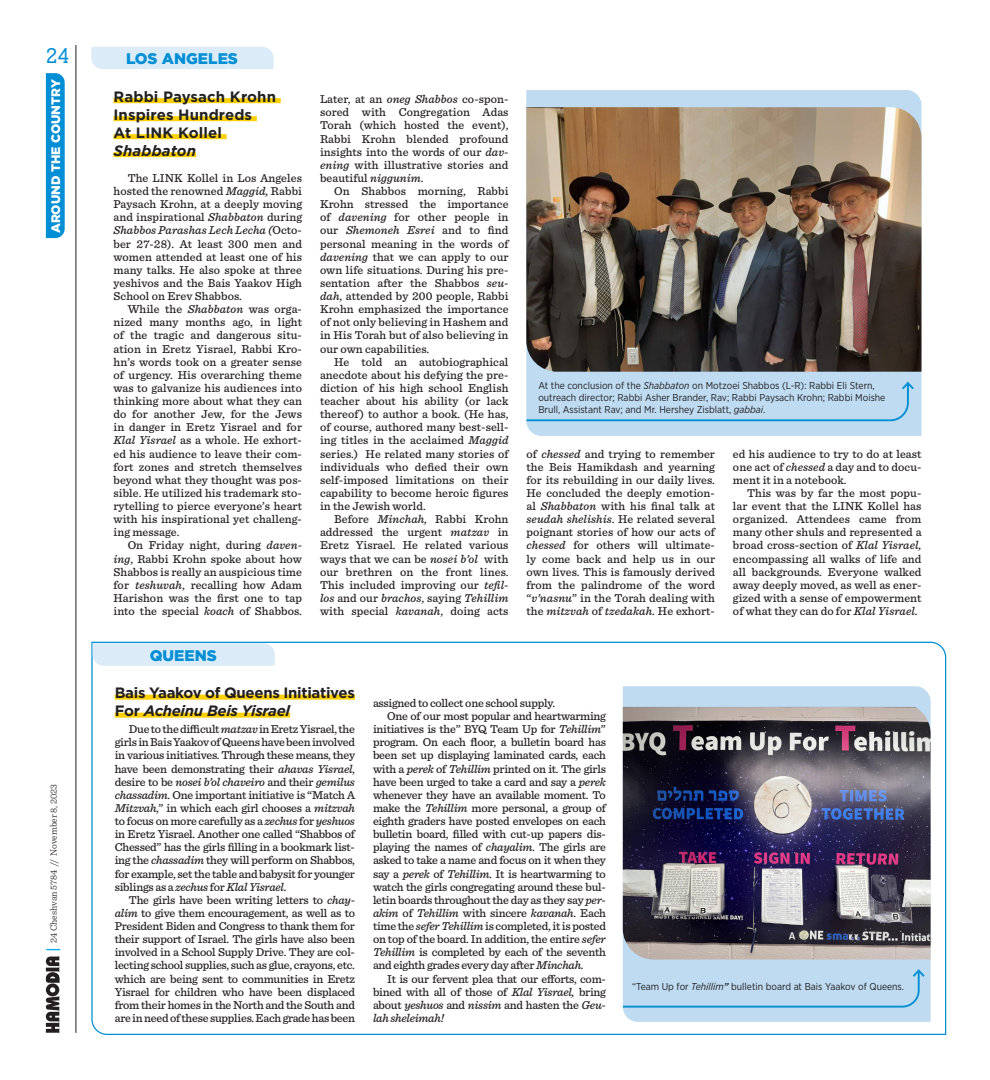
<style>
.page{position:relative;width:990px;height:1080px;background:#fff}
.page>*{position:absolute;margin:0;border:0;box-sizing:border-box;transform-origin:0 0}
.t1{font:21.25px "Numbers Deuce";color:#008fd5}
.t2{font:900 15.38px "Gotham";color:#008ed4}
.around_the_country{font:700 15px/18px "Gotham";letter-spacing:.005em;color:#222}
.around_the_country-2{font:700 15px/18px "Gotham";letter-spacing:-.02em;color:#231f20}
.t3{font:900 12.38px "Gotham";color:#fff}
.Body{font:500 11.88px/13.1px "Sentinel";letter-spacing:.005em;color:#231f20;text-align:justify}
.Body-2{font:500 11.88px "Sentinel";letter-spacing:-.02em;color:#231f20}
.Photo_Caption{font:10px/12px "Gotham Narrow";color:#231f20}
.t4{font:300 9.62px "Sentinel";color:#231f20}
.s1{font-style:italic}
.s2{font-weight:500;font-style:italic}
</style>
<div class="page">
<svg style="left:46px;top:956px;width:14px;height:77px"></svg>
<svg style="left:46px;top:949px;width:14px;height:1px"></svg>
<hr style="left:76px;top:45px;width:1px;height:988px;background:#231f20">
<div style="left:46px;top:73px;width:19px;height:165px;background:#008fd5"></div>
<div style="left:91px;top:47px;width:183px;height:22px;background:#dbebf8"></div>
<div style="left:114px;top:98px;width:167px;height:5px;background:#fed006"></div>
<div style="left:114px;top:116px;width:143px;height:5px;background:#fed006"></div>
<div style="left:114px;top:134px;width:113px;height:5px;background:#fed006"></div>
<div style="left:114px;top:152px;width:82px;height:5px;background:#fed006"></div>
<div style="left:526px;top:90px;width:395px;height:346px;background:#bedbf2"></div>
<svg style="left:526px;top:380px;width:390px;height:42px;background:#b4d7f0"></svg>
<img style="left:526px;top:107px;width:395px;height:265px">
<svg style="left:91px;top:641px;width:856px;height:394px"></svg>
<svg style="left:93px;top:643px;width:182px;height:23px;background:#dcebf8"></svg>
<div style="left:115px;top:695px;width:240px;height:5px;background:#fed006"></div>
<div style="left:115px;top:713px;width:175px;height:5px;background:#fed006"></div>
<div style="left:623px;top:686px;width:308px;height:336px;background:#bedbf2"></div>
<svg style="left:621px;top:968px;width:306px;height:41px;background:#b4d7f0"></svg>
<img style="left:623px;top:707px;width:308px;height:253px">
<h1 class="t1" style="left:46px;top:45px;width:25px">24</h1>
<p class="t3" style="left:47px;top:233px;width:156px;rotate:-90deg">AROUND THE COUNTRY</p>
<p class="t4" style="left:47px;top:943px;width:161px;rotate:-90deg">24 Cheshvan 5784 // November 8, 2023</p>
<p class="t2" style="left:126px;top:48px;width:113px">LOS ANGELES</p>
<p class="around_the_country" style="left:114px;top:88px;width:164px">Rabbi Paysach Krohn<br>Inspires Hundreds<br>At LINK Kollel<br><span class="s1">Shabbaton</span></p>
<p class="Body" style="left:114px;top:171px;width:190px;text-indent:14px">The LINK Kollel in Los Angeles hosted the renowned <span class="s1">Maggid,</span> Rabbi Paysach Krohn, at a deeply moving and inspirational <span class="s1">Shabbaton</span> during <span class="s1">Shabbos Parashas Lech Lecha (</span>Octo&shy;ber 27-28). At least 300 men and women attended at least one of his many talks. He also spoke at three yeshivos and the Bais Yaakov High School on Erev Shabbos.</p>
<p class="Body" style="left:114px;top:302px;width:190px;text-indent:14px">While the <span class="s1">Shabbaton</span> was orga&shy;nized many months ago, in light of the tragic and dangerous situ&shy;ation in Eretz Yisrael, Rabbi Kro&shy;hn’s words took on a greater sense of urgency. His overarching theme was to galvanize his audiences into thinking more about what they can do for another Jew, for the Jews in danger in Eretz Yisrael and for <span class="s1">Klal Yisrael</span> as a whole. He exhort&shy;ed his audience to leave their com&shy;fort zones and stretch themselves beyond what they thought was pos&shy;sible. He utilized his trademark sto&shy;rytelling to pierce everyone’s heart with his inspirational yet challeng&shy;ing message.</p>
<p class="Body" style="left:114px;top:538px;width:190px;text-indent:14px">On Friday night, during <span class="s1">daven&shy;ing</span>, Rabbi Krohn spoke about how Shabbos is really an auspicious time for <span class="s1">teshuvah</span>, recalling how Adam Harishon was the first one to tap into the special <span class="s1">koach</span> of Shabbos.</p>
<p class="Body" style="left:320px;top:92px;width:190px">Later, at an <span class="s1">oneg Shabbos</span> co-spon&shy;sored with Congregation Adas Torah (which hosted the event), Rabbi Krohn blended profound insights into the words of our <span class="s1">dav&shy;ening</span> with illustrative stories and beautiful <span class="s1">niggunim</span>.</p>
<p class="Body" style="left:320px;top:184px;width:190px;text-indent:14px">On Shabbos morning, Rabbi Krohn stressed the importance of <span class="s1">davening</span> for other people in our <span class="s1">Shemoneh Esrei</span> and to find personal meaning in the words of <span class="s1">davening</span> that we can apply to our own life situations. During his pre&shy;sentation after the Shabbos <span class="s1">seu&shy;dah</span>, attended by 200 people, Rabbi Krohn emphasized the importance of not only believing in Hashem and in His Torah but of also believing in our own capabilities.</p>
<p class="Body" style="left:320px;top:354px;width:190px;text-indent:14px">He told an autobiographical anecdote about his defying the pre&shy;diction of his high school English teacher about his ability (or lack thereof ) to author a book. (He has, of course, authored many best-sell&shy;ing titles in the acclaimed <span class="s1">Maggid </span>series.) He related many stories of individuals who defied their own self-imposed limitations on their capability to become heroic figures in the Jewish world.</p>
<p class="Body" style="left:320px;top:512px;width:190px;text-indent:14px">Before <span class="s1">Minchah,</span> Rabbi Krohn addressed the urgent <span class="s1">matzav</span> in Eretz Yisrael. He related various ways that we can be <span class="s1">nosei b’ol</span> with our brethren on the front lines.<br>This included improving our <span class="s1">tefil&shy;los</span> and our <span class="s1">brachos</span>, saying <span class="s1">Tehillim </span>with special <span class="s1">kavanah</span>, doing acts</p>
<p class="Photo_Caption" style="left:538px;top:379px;width:349px">At the conclusion of the <span class="s1">Shabbaton</span> on Motzoei Shabbos (L-R): Rabbi Eli Stern, outreach director; Rabbi Asher Brander, Rav; Rabbi Paysach Krohn; Rabbi Moishe<br>Brull, Assistant Rav; and Mr. Hershey Zisblatt, <span class="s1">gabbai</span>.</p>
<p class="Body" style="left:527px;top:446px;width:190px">of <span class="s1">chessed</span> and trying to remember the Beis Hamikdash and yearning for its rebuilding in our daily lives.<br>He concluded the deeply emotion&shy;al <span class="s1">Shabbaton</span> with his final talk at <span class="s1">seudah shelishis</span>. He related several poignant stories of how our acts of <span class="s1">chessed</span> for others will ultimate&shy;ly come back and help us in our own lives. This is famously derived from the palindrome of the word “<span class="s1">v’nasnu</span>” in the Torah dealing with the <span class="s1">mitzvah</span> of <span class="s1">tzedakah.</span> He exhort-</p>
<p class="Body" style="left:733px;top:446px;width:190px">ed his audience to try to do at least one act of <span class="s1">chessed</span> a day and to docu&shy;ment it in a notebook.</p>
<p class="Body" style="left:733px;top:486px;width:190px;text-indent:14px">This was by far the most popu&shy;lar event that the LINK Kollel has organized. Attendees came from many other shuls and represented a broad cross-section of <span class="s1">Klal Yisrael, </span>encompassing all walks of life and all backgrounds. Everyone walked away deeply moved, as well as ener&shy;gized with a sense of empowerment of what they can do for <span class="s1">Klal Yisrael.</span></p>
<p class="t2" style="left:150px;top:645px;width:69px">QUEENS</p>
<p class="around_the_country-2" style="left:115px;top:684px;width:242px">Bais Yaakov of Queens Initiatives<br>For <span class="s1">Acheinu Beis Yisrael</span></p>
<p class="Body" style="left:115px;top:722px;width:242px;text-indent:14px">Due to the difficult <span class="s1">matzav</span> in Eretz Yisrael, the girls in Bais Yaakov of Queens have been involved in various initiatives. Through these means, they have been demonstrating their <span class="s1">ahavas Yisrael</span>, desire to be <span class="s1">nosei b’ol chaveiro</span> and their <span class="s1">gemilus chassadim</span>. One important initiative is “Match A <span class="s1">Mitzvah</span>,” in which each girl chooses a <span class="s1">mitzvah </span>to focus on more carefully as a <span class="s1">zechus</span> for <span class="s1">yeshuos </span>in Eretz Yisrael. Another one called “Shabbos of Chessed” has the girls filling in a bookmark list&shy;ing the <span class="s1">chassadim</span> they will perform on Shabbos, for example, set the table and babysit for younger siblings as a <span class="s1">zechus</span> for <span class="s1">Klal Yisrael.</span></p>
<p class="Body" style="left:115px;top:893px;width:242px;text-indent:14px">The girls have been writing letters to <span class="s1">chay&shy;alim</span> to give them encouragement, as well as to President Biden and Congress to thank them for their support of Israel. The girls have also been involved in a School Supply Drive. They are col&shy;lecting school supplies, such as glue, crayons, etc. which are being sent to communities in Eretz Yisrael for children who have been displaced from their homes in the North and the South and are in need of these supplies. Each grade has been</p>
<p class="Body-2" style="left:373px;top:694px;width:184px">assigned to collect one school supply.</p>
<p class="Body" style="left:373px;top:709px;width:234px;text-indent:14px">One of our most popular and heartwarming initiatives is the” BYQ Team Up for <span class="s1">Tehillim</span>” program. On each floor, a bulletin board has been set up displaying laminated cards, each with a <span class="s1">perek</span> of <span class="s1">Tehillim</span> printed on it. The girls have been urged to take a card and say a <span class="s1">perek </span>whenever they have an available moment. To make the <span class="s1">Tehillim</span> more personal, a group of eighth graders have posted envelopes on each bulletin board, filled with cut-up papers dis&shy;playing the names of <span class="s1">chayalim</span>. The girls are asked to take a name and focus on it when they say a <span class="s1">perek</span> of <span class="s1">Tehillim</span>. It is heartwarming to watch the girls congregating around these bul&shy;letin boards throughout the day as they say <span class="s1">per&shy;akim</span> of <span class="s1">Tehillim</span> with sincere <span class="s1">kavanah</span>. Each time the <span class="s1">sefer Tehillim</span> is completed, it is posted on top of the board. In addition, the entire <span class="s1">sefer Tehillim</span> is completed by each of the seventh and eighth grades every day after <span class="s1">Minchah.</span></p>
<p class="Body" style="left:373px;top:971px;width:234px;text-indent:14px">It is our fervent plea that our efforts, com&shy;bined with all of those of <span class="s1">Klal Yisrael,</span> bring about <span class="s1">yeshuos</span> and <span class="s1">nissim</span> and hasten the <span class="s1">Geu&shy;lah sheleimah!</span></p>
<p class="Photo_Caption" style="left:632px;top:980px;width:273px">“Team Up for <span class="s1">Tehillim</span><span class="s2">”</span> bulletin board at Bais Yaakov of Queens.</p>
</div>
